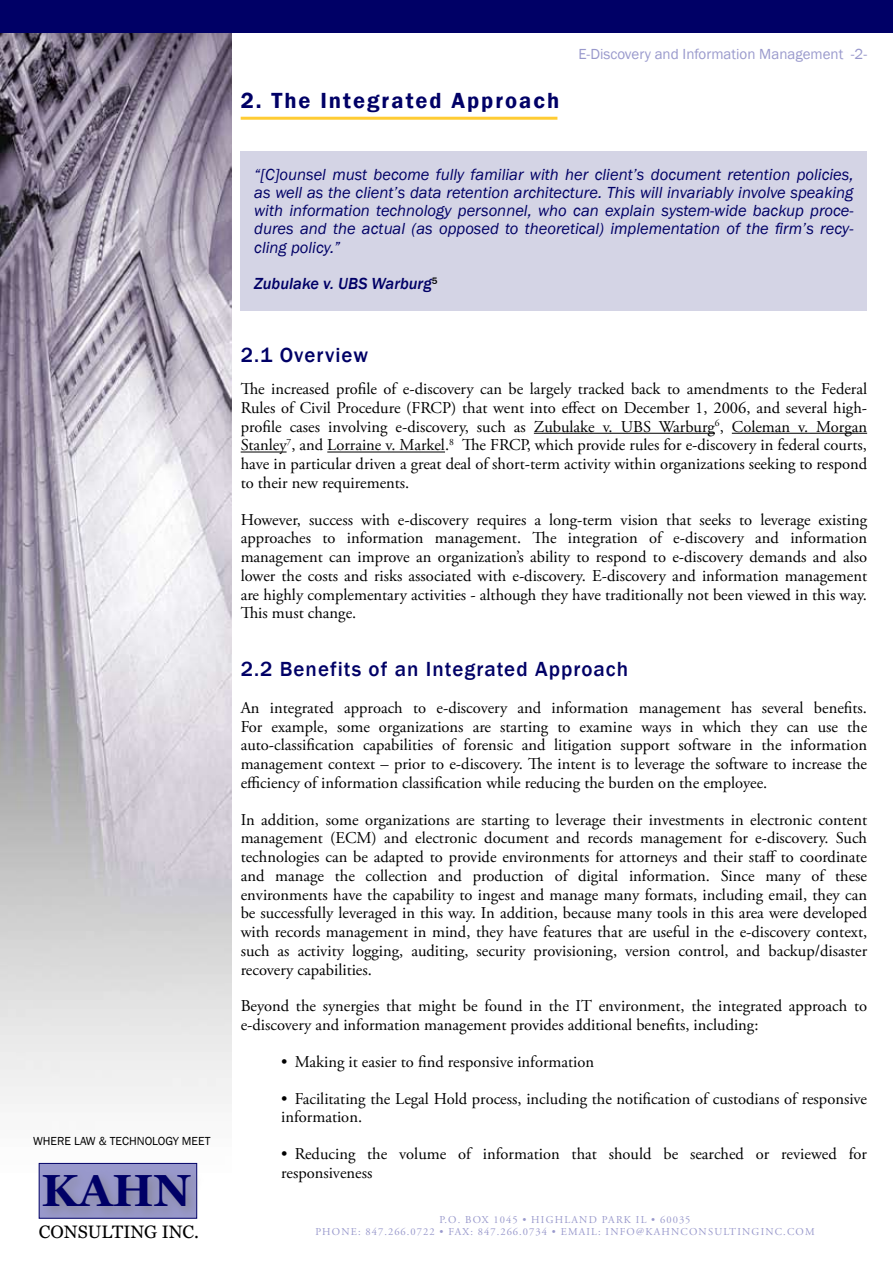
<style>
.page{position:relative;width:893px;height:1263px;background:#fff}
.page>*{position:absolute;margin:0;border:0;box-sizing:border-box;transform-origin:0 0}
.t1{font:700 45px "Georgia";color:#006}
.t2{font:600 22.5px "Franklin Gothic";letter-spacing:.09em;color:#006}
.t3{font:500 21px "Franklin Gothic";letter-spacing:.05em;color:#006}
.t4{font:18px "Georgia";color:#000}
.t5{font:16.5px/18.8px "Adobe Garamond Pro";color:#000;text-align:justify}
.t6{font:italic 16.5px/18.1px "Franklin Gothic";color:#006;text-align:justify}
.t7{font:italic 500 16.5px "Franklin Gothic";color:#006}
.t8{font:15px "Franklin Gothic";color:#99c}
.t9{font:12px "Franklin Gothic";color:#000}
.t10{font:10.5px/12.6px "Adobe Garamond Pro";letter-spacing:.115em;color:#99c;text-align:center}
.s1{font-family:"Gill Sans";font-weight:700;font-size:16.5px;color:#fff}
</style>
<div class="page">
<img style="left:0;top:32px;width:232px;height:1136px">
<div style="left:0;top:0;width:893px;height:32px;background:#006"></div>
<div style="left:39px;top:1163px;width:158px;height:55px;background:#99c;border:1px solid #006"></div>
<div style="left:36px;top:1168px;width:244px;height:86px;background:#808080;opacity:.75"></div>
<hr style="left:241px;top:117px;width:316px;height:3px;background:#fc3">
<hr style="left:534px;top:433px;width:181px;height:1px;background:#000">
<hr style="left:732px;top:433px;width:135px;height:1px;background:#000">
<hr style="left:241px;top:452px;width:46px;height:1px;background:#000">
<hr style="left:327px;top:452px;width:118px;height:1px;background:#000">
<div style="left:241px;top:151px;width:626px;height:160px;background:#d4d4e5"></div>
<p class="t9" style="left:33px;top:1134px;width:179px">WHERE LAW &amp; TECHNOLOGY MEET</p>
<h1 class="t1" style="left:42px;top:1161px;width:151px">KAHN</h1>
<p class="t4" style="left:39px;top:1220px;width:161px">CONSULTING INC.</p>
<p class="t8" style="left:447px;top:44px;width:422px"><span class="s1">Special Report:</span> E-Discovery and Information Management -2-</p>
<h2 class="t2" style="left:241px;top:86px;width:320px">2. The Integrated Approach</h2>
<p class="t6" style="left:254px;top:166px;width:601px">“[C]ounsel must become fully familiar with her client’s document retention policies, as well as the client’s data retention architecture. This will invariably involve speaking with information technology personnel, who can explain system-wide backup proce&shy;dures and the actual (as opposed to theoretical) implementation of the firm’s recy&shy;cling policy.”</p>
<p class="t7" style="left:254px;top:274px;width:185px">Zubulake v. UBS Warburg<sup>5</sup></p>
<p class="t3" style="left:241px;top:342px;width:129px">2.1 Overview</p>
<p class="t5" style="left:241px;top:380px;width:628px">The increased profile of e-discovery can be largely tracked back to amendments to the Federal Rules of Civil Procedure (FRCP) that went into effect on December 1, 2006, and several high&shy;profile cases involving e-discovery, such as Zubulake v. UBS Warburg<sup>6</sup>, Coleman v. Morgan Stanley<sup>7</sup>, and Lorraine v. Markel.<sup>8</sup> The FRCP, which provide rules for e-discovery in federal courts, have in particular driven a great deal of short-term activity within organizations seeking to respond to their new requirements.</p>
<p class="t5" style="left:241px;top:511px;width:628px">However, success with e-discovery requires a long-term vision that seeks to leverage existing approaches to information management. The integration of e-discovery and information management can improve an organization’s ability to respond to e-discovery demands and also lower the costs and risks associated with e-discovery. E-discovery and information management are highly complementary activities - although they have traditionally not been viewed in this way.<br>This must change.</p>
<p class="t3" style="left:241px;top:656px;width:389px">2.2 Benefits of an Integrated Approach</p>
<p class="t5" style="left:241px;top:699px;width:628px">An integrated approach to e-discovery and information management has several benefits.<br>For example, some organizations are starting to examine ways in which they can use the auto-classification capabilities of forensic and litigation support software in the information management context – prior to e-discovery. The intent is to leverage the software to increase the efficiency of information classification while reducing the burden on the employee.</p>
<p class="t5" style="left:241px;top:811px;width:628px">In addition, some organizations are starting to leverage their investments in electronic content management (ECM) and electronic document and records management for e-discovery. Such technologies can be adapted to provide environments for attorneys and their staff to coordinate and manage the collection and production of digital information. Since many of these environments have the capability to ingest and manage many formats, including email, they can be successfully leveraged in this way. In addition, because many tools in this area were developed with records management in mind, they have features that are useful in the e-discovery context, such as activity logging, auditing, security provisioning, version control, and backup/disaster recovery capabilities.</p>
<p class="t5" style="left:241px;top:997px;width:628px">Beyond the synergies that might be found in the IT environment, the integrated approach to e-discovery and information management provides additional benefits, including:</p>
<p class="t5" style="left:281px;top:1053px;width:315px">• Making it easier to find responsive information</p>
<p class="t5" style="left:281px;top:1089px;width:587px">• Facilitating the Legal Hold process, including the notification of custodians of responsive information.</p>
<p class="t5" style="left:281px;top:1145px;width:587px">• Reducing the volume of information that should be searched or reviewed for responsiveness</p>
<p class="t10" style="left:315px;top:1213px;width:501px">P.O. Box 1045 • Highland Park Il • 60035<br>Phone: 847.266.0722 • Fax: 847.266.0734 • Email: info@kahnConsultinginc.com</p>
</div>
